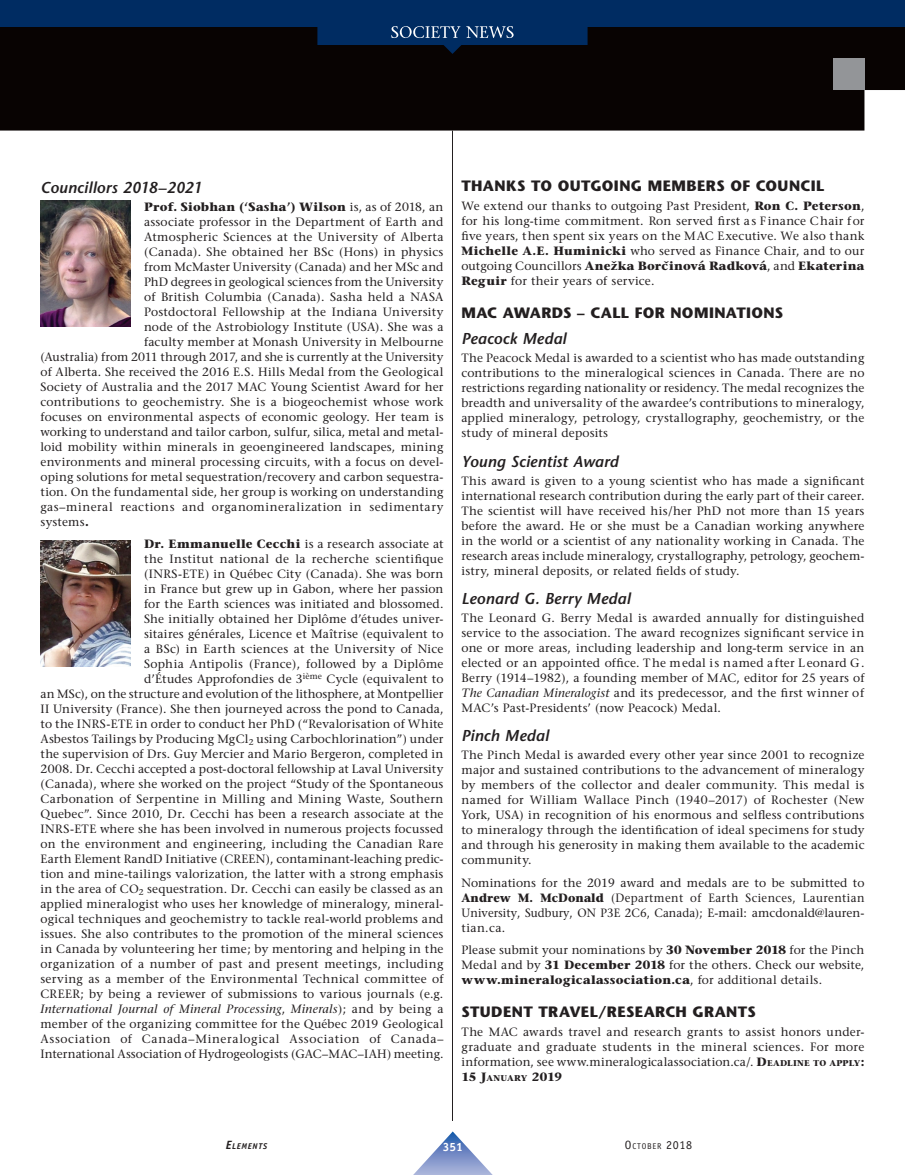
<style>
.page{position:relative;width:905px;height:1175px;background:#fff}
.page>*{position:absolute;margin:0;border:0;box-sizing:border-box;transform-origin:0 0}
.t1{font:italic 600 15.75px "Stone Sans";letter-spacing:.005em;color:#231f20}
.t2{font:700 15px "Stone Sans";letter-spacing:.02em;color:#231f20}
.t3{font:12px/15px "Stone Serif";letter-spacing:.015em;color:#231f20;text-align:justify}
.t4{font:12px "Stone Serif";letter-spacing:.045em;color:#231f20}
.t5{font:700 12px "Stone Serif";letter-spacing:.02em;color:#231f20}
.t6{font:700 12px "Officina Sans";color:#fff}
.t7{font:8.4px "Officina Sans";letter-spacing:.085em;color:#231f20}
.t8{font:italic 700 8.4px "Officina Sans";letter-spacing:.08em;color:#231f20}
.s1{font-weight:400}
.s2{font-weight:700}
.s3{font-style:italic}
.s4{font-family:"Stone Serif ITC";font-weight:500}
.s5{font-weight:700;font-size:8.4px}
.s6{font-size:12px}
</style>
<div class="page">
<div style="left:0;top:54px;width:904px;height:76px;background:#080302"></div>
<div style="left:832px;top:58px;width:32px;height:32px;background:#939598"></div>
<hr style="left:452px;top:130px;width:1px;height:990px;background:#231f20">
<img style="left:40px;top:201px;width:90px;height:126px">
<img style="left:40px;top:540px;width:90px;height:126px">
<svg style="left:0;top:0;width:904px;height:54px;background:#031b3a"></svg>
<svg style="left:414px;top:1131px;width:78px;height:43px"></svg>
<svg style="left:391px;top:26px;width:122px;height:12px"></svg>
<h1 class="t1" style="left:40px;top:177px;width:163px">Councillors 2018–2021</h1>
<p class="t5" style="left:144px;top:199px;width:301px">Prof. Siobhan (‘Sasha’) Wilson <span class="s1">is, as of 2018, an</span></p>
<p class="t3" style="left:144px;top:214px;width:301px">associate professor in the Department of Earth and</p>
<p class="t3" style="left:144px;top:229px;width:301px">Atmospheric Sciences at the University of Alberta</p>
<p class="t3" style="left:144px;top:244px;width:301px">(Canada). She obtained her BSc (Hons) in physics</p>
<p class="t3" style="left:144px;top:259px;width:301px">from McMaster University (Canada) and her MSc and</p>
<p class="t3" style="left:144px;top:274px;width:301px">PhD degrees in geological sciences from the University</p>
<p class="t3" style="left:144px;top:289px;width:301px">of British Columbia (Canada). Sasha held a NASA</p>
<p class="t3" style="left:144px;top:304px;width:301px">Postdoctoral Fellowship at the Indiana University</p>
<p class="t3" style="left:144px;top:319px;width:301px">node of the Astrobiology Institute (USA). She was a</p>
<p class="t3" style="left:144px;top:334px;width:301px">faculty member at Monash University in Melbourne</p>
<p class="t3" style="left:40px;top:349px;width:404px">(Australia) from 2011 through 2017, and she is currently at the University</p>
<p class="t3" style="left:40px;top:364px;width:404px">of Alberta. She received the 2016 E.S. Hills Medal from the Geological</p>
<p class="t3" style="left:40px;top:379px;width:404px">Society of Australia and the 2017 MAC Young Scientist Award for her</p>
<p class="t3" style="left:40px;top:394px;width:404px">contributions to geochemistry. She is a biogeochemist whose work</p>
<p class="t3" style="left:40px;top:409px;width:404px">focuses on environmental aspects of economic geology. Her team is</p>
<p class="t3" style="left:40px;top:424px;width:404px">working to understand and tailor carbon, sulfur, silica, metal and metal-</p>
<p class="t3" style="left:40px;top:439px;width:404px">loid mobility within minerals in geoengineered landscapes, mining</p>
<p class="t3" style="left:40px;top:454px;width:404px">environments and mineral processing circuits, with a focus on devel-</p>
<p class="t3" style="left:40px;top:469px;width:404px">oping solutions for metal sequestration/recovery and carbon sequestra-</p>
<p class="t3" style="left:40px;top:484px;width:404px">tion. On the fundamental side, her group is working on understanding</p>
<p class="t4" style="left:40px;top:499px;width:404px">gas–mineral reactions and organomineralization in sedimentary</p>
<p class="t3" style="left:40px;top:514px;width:50px">systems<span class="s2">.</span></p>
<p class="t3" style="left:40px;top:536px;width:404px;text-align:right"><span class="s2">Dr. Emmanuelle Cecchi</span> is a research associate at<br>the Institut national de la recherche scientifique<br>(INRS-ETE) in Québec City (Canada). She was born<br>in France but grew up in Gabon, where her passion<br>for the Earth sciences was initiated and blossomed.<br>She initially obtained her Diplôme d’études univer-<br>sitaires générales, Licence et Maîtrise (equivalent to<br>a BSc) in Earth sciences at the University of Nice<br>Sophia Antipolis (France), followed by a Diplôme<br>d’Études Approfondies de 3<sup>ième</sup> Cycle (equivalent to<br>an MSc), on the structure and evolution of the lithosphere, at Montpellier II University (France). She then journeyed across the pond to Canada, to the INRS-ETE in order to conduct her PhD (“Revalorisation of White Asbestos Tailings by Producing MgCl<sub>2</sub> using Carbochlorination”) under the supervision of Drs. Guy Mercier and Mario Bergeron, completed in 2008. Dr. Cecchi accepted a post-doctoral fellowship at Laval University (Canada), where she worked on the project “Study of the Spontaneous Carbonation of Serpentine in Milling and Mining Waste, Southern Quebec”. Since 2010, Dr. Cecchi has been a research associate at the INRS-ETE where she has been involved in numerous projects focussed on the environment and engineering, including the Canadian Rare Earth Element RandD Initiative (CREEN), contaminant-leaching predic&shy;tion and mine-tailings valorization, the latter with a strong emphasis in the area of CO<sub>2</sub> sequestration. Dr. Cecchi can easily be classed as an applied mineralogist who uses her knowledge of mineralogy, mineral&shy;ogical techniques and geochemistry to tackle real-world problems and issues. She also contributes to the promotion of the mineral sciences in Canada by volunteering her time; by mentoring and helping in the organization of a number of past and present meetings, including serving as a member of the Environmental Technical committee of CREER; by being a reviewer of submissions to various journals (e.g.<br><span class="s3">International Journal of Mineral Processing</span>, <span class="s3">Minerals</span>); and by being a member of the organizing committee for the Québec 2019 Geological Association of Canada–Mineralogical Association of Canada– International Association of Hydrogeologists (GAC–MAC–IAH) meeting.</p>
<p class="t2" style="left:461px;top:177px;width:364px">THANKS TO OUTGOING MEMBERS OF COUNCIL</p>
<p class="t3" style="left:461px;top:199px;width:404px">We extend our thanks to outgoing Past President, <span class="s2">Ron C. Peterson</span>, for his long-time commitment. Ron served first as Finance Chair for five years, then spent six years on the MAC Executive. We also thank <span class="s2">Michelle A.E. Huminicki</span> who served as Finance Chair, and to our outgoing Councillors <span class="s2">Anežka Borcˇinová Radková</span>, and <span class="s2">Ekaterina Reguir</span> for their years of service.</p>
<p class="t2" style="left:461px;top:304px;width:323px">MAC AWARDS – CALL FOR NOMINATIONS</p>
<h1 class="t1" style="left:461px;top:329px;width:106px">Peacock Medal</h1>
<p class="t3" style="left:461px;top:351px;width:404px">The Peacock Medal is awarded to a scientist who has made outstanding contributions to the mineralogical sciences in Canada. There are no restrictions regarding nationality or residency. The medal recognizes the breadth and universality of the awardee’s contributions to mineralogy, applied mineralogy, petrology, crystallography, geochemistry, or the study of mineral deposits</p>
<h1 class="t1" style="left:461px;top:452px;width:158px">Young Scientist Award</h1>
<p class="t3" style="left:461px;top:473px;width:404px">This award is given to a young scientist who has made a significant international research contribution during the early part of their career.<br>The scientist will have received his/her PhD not more than 15 years before the award. He or she must be a Canadian working anywhere in the world or a scientist of any nationality working in Canada. The research areas include mineralogy, crystallography, petrology, geochem&shy;istry, mineral deposits, or related fields of study.</p>
<h1 class="t1" style="left:461px;top:589px;width:170px">Leonard G. Berry Medal</h1>
<p class="t3" style="left:461px;top:610px;width:404px">The Leonard G. Berry Medal is awarded annually for distinguished service to the association. The award recognizes significant service in one or more areas, including leadership and long-term service in an elected or an appointed office. The medal is named after Leonard G.<br>Berry (1914–1982), a founding member of MAC, editor for 25 years of <span class="s3">The Canadian Mineralogist</span> and its predecessor, and the first winner of MAC’s Past-Presidents’ (now Peacock) Medal.</p>
<h1 class="t1" style="left:461px;top:726px;width:89px">Pinch Medal</h1>
<p class="t3" style="left:461px;top:747px;width:404px">The Pinch Medal is awarded every other year since 2001 to recognize major and sustained contributions to the advancement of mineralogy by members of the collector and dealer community. This medal is named for William Wallace Pinch (1940–2017) of Rochester (New York, USA) in recognition of his enormous and selfless contributions to mineralogy through the identification of ideal specimens for study and through his generosity in making them available to the academic community.</p>
<p class="t3" style="left:461px;top:875px;width:404px">Nominations for the 2019 award and medals are to be submitted to <span class="s2">Andrew M. McDonald</span> (Department of Earth Sciences, Laurentian University, Sudbury, ON P3E 2C6, Canada); E-mail: <span class="s4">a</span>mcdonald@lauren&shy;tian.ca.</p>
<p class="t3" style="left:461px;top:942px;width:404px">Please submit your nominations by <span class="s2">30 November 2018</span> for the Pinch Medal and by <span class="s2">31 December 2018</span> for the others. Check our website, <span class="s2">www.mineralogicalassociation.ca</span>, for additional details.</p>
<p class="t2" style="left:461px;top:1002px;width:296px">STUDENT TRAVEL/RESEARCH GRANTS</p>
<p class="t3" style="left:461px;top:1024px;width:404px">The MAC awards travel and research grants to assist honors under&shy;graduate and graduate students in the mineral sciences. For more information, see www.mineralogicalassociation.ca/. <span class="s2">D</span><span class="s5">EADLINE TO APPLY</span><span class="s2">:<br>15 J</span><span class="s5">ANUARY</span> <span class="s2">2019</span></p>
<p class="t8" style="left:226px;top:1141px;width:43px"><span class="s6">E</span>LEMENTS</p>
<p class="t6" style="left:443px;top:1139px;width:22px">351</p>
<p class="t7" style="left:625px;top:1141px;width:69px"><span class="s6">O</span>CTOBER <span class="s6">2018</span></p>
</div>
